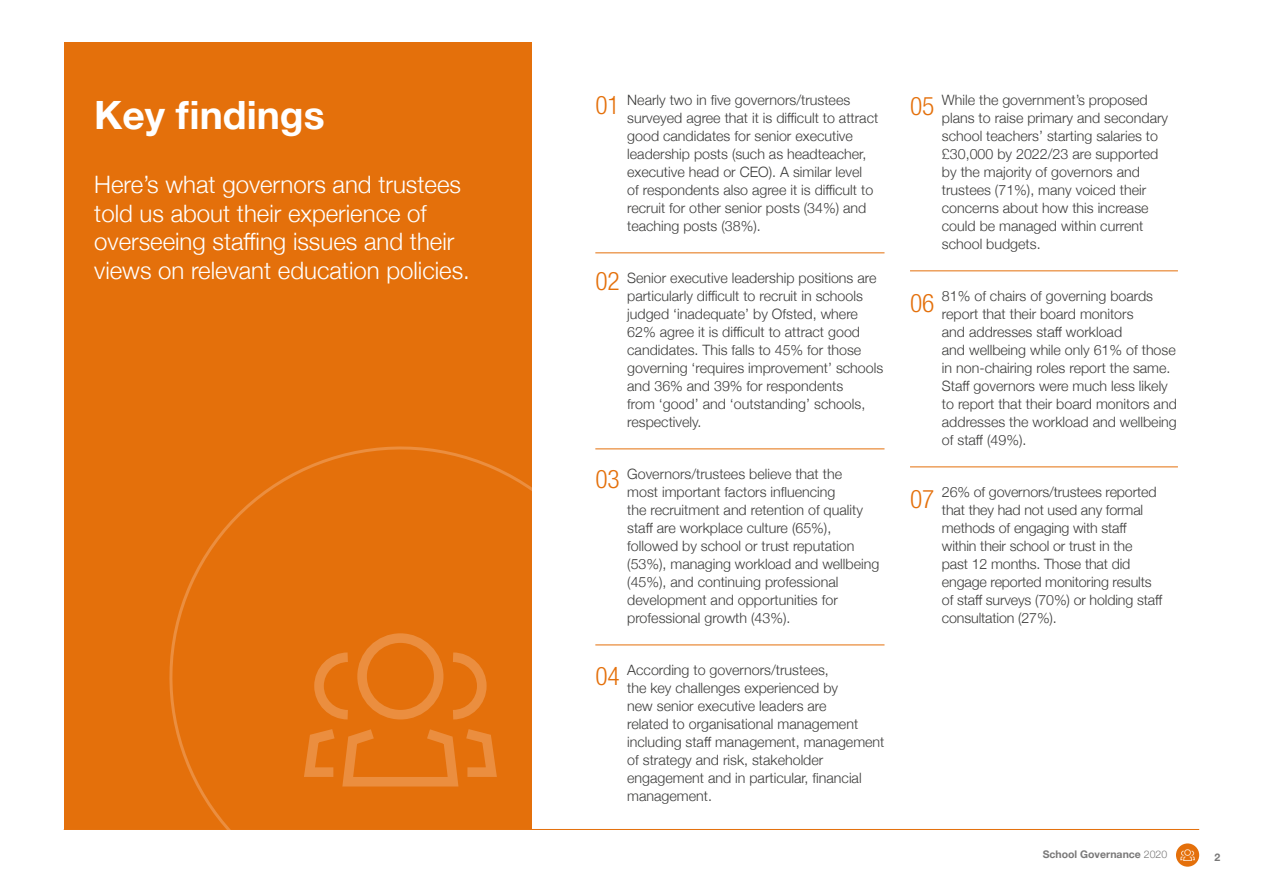
<style>
.page{position:relative;width:1263px;height:893px;background:#fff}
.page>*{position:absolute;margin:0;border:0;box-sizing:border-box;transform-origin:0 0}
._1__Main_Page_Header{font:700 39px "Helvetica Neue";color:#fff}
.t1{font:300 condensed 25.5px "Helvetica Neue";color:#e4700b}
._2__Intro_Light_Text{font:300 24px/28.5px "Helvetica Neue";color:#fff}
._4__Main_Text___rule{font:300 14.25px/18px "Helvetica Neue";color:#3c3c3b}
.t2{font:700 10.5px "Helvetica Neue";color:#797878}
.s1{font-weight:300}
</style>
<div class="page">
<hr style="left:64px;top:829px;width:1135px;height:1px;background:#e4700b">
<div style="left:1176px;top:843px;width:23px;height:24px;background:#e4700b;border-radius:50%"></div>
<svg style="left:1180px;top:849px;width:15px;height:12px"></svg>
<div style="left:64px;top:43px;width:467px;height:786px;background:#e4700b"></div>
<svg style="left:169px;top:446px;width:362px;height:383px"></svg>
<svg style="left:298px;top:628px;width:204px;height:163px"></svg>
<hr style="left:595px;top:252px;width:289px;height:1px;background:#e4700b">
<hr style="left:595px;top:448px;width:289px;height:1px;background:#e4700b">
<hr style="left:595px;top:644px;width:289px;height:1px;background:#e4700b">
<hr style="left:910px;top:270px;width:268px;height:1px;background:#e4700b">
<hr style="left:910px;top:466px;width:268px;height:1px;background:#e4700b">
<p class="_1__Main_Page_Header" style="left:94px;top:85px;width:232px">Key findings</p>
<p class="t1" style="left:595px;top:90px;width:26px">01</p>
<p class="_4__Main_Text___rule" style="left:627px;top:90px;width:253px">Nearly two in five governors/trustees surveyed agree that it is difficult to attract good candidates for senior executive leadership posts (such as headteacher, executive head or CEO). A similar level<br>of respondents also agree it is difficult to recruit for other senior posts (34%) and teaching posts (38%).</p>
<p class="t1" style="left:595px;top:267px;width:26px">02</p>
<p class="_4__Main_Text___rule" style="left:627px;top:268px;width:258px">Senior executive leadership positions are particularly difficult to recruit in schools judged ‘inadequate’ by Ofsted, where 62% agree it is difficult to attract good candidates. This falls to 45% for those governing ‘requires improvement’ schools and 36% and 39% for respondents<br>from ‘good’ and ‘outstanding’ schools, respectively.</p>
<p class="_2__Intro_Light_Text" style="left:94px;top:169px;width:377px">Here’s what governors and trustees told us about their experience of overseeing staffing issues and their views on relevant education policies.</p>
<p class="t1" style="left:595px;top:464px;width:26px">03</p>
<p class="_4__Main_Text___rule" style="left:627px;top:464px;width:254px">Governors/trustees believe that the<br>most important factors influencing<br>the recruitment and retention of quality staff are workplace culture (65%), followed by school or trust reputation (53%), managing workload and wellbeing (45%), and continuing professional development and opportunities for professional growth (43%).</p>
<p class="t1" style="left:595px;top:661px;width:26px">04</p>
<p class="_4__Main_Text___rule" style="left:627px;top:660px;width:259px">According to governors/trustees,<br>the key challenges experienced by<br>new senior executive leaders are<br>related to organisational management including staff management, management of strategy and risk, stakeholder engagement and in particular, financial management.</p>
<p class="t1" style="left:910px;top:91px;width:26px">05</p>
<p class="_4__Main_Text___rule" style="left:942px;top:90px;width:228px">While the government’s proposed plans to raise primary and secondary school teachers’ starting salaries to £30,000 by 2022/23 are supported by the majority of governors and trustees (71%), many voiced their concerns about how this increase could be managed within current school budgets.</p>
<p class="t1" style="left:910px;top:288px;width:26px">06</p>
<p class="_4__Main_Text___rule" style="left:942px;top:286px;width:236px">81% of chairs of governing boards report that their board monitors<br>and addresses staff workload<br>and wellbeing while only 61% of those in non-chairing roles report the same.<br>Staff governors were much less likely to report that their board monitors and addresses the workload and wellbeing of staff (49%).</p>
<p class="t1" style="left:910px;top:484px;width:26px">07</p>
<p class="_4__Main_Text___rule" style="left:942px;top:482px;width:222px">26% of governors/trustees reported that they had not used any formal methods of engaging with staff within their school or trust in the<br>past 12 months. Those that did engage reported monitoring results of staff surveys (70%) or holding staff consultation (27%).</p>
<p class="t2" style="left:1043px;top:846px;width:126px">School Governance <span class="s1">2020</span></p>
<p class="t2" style="left:1214px;top:849px;width:7px">2</p>
</div>
